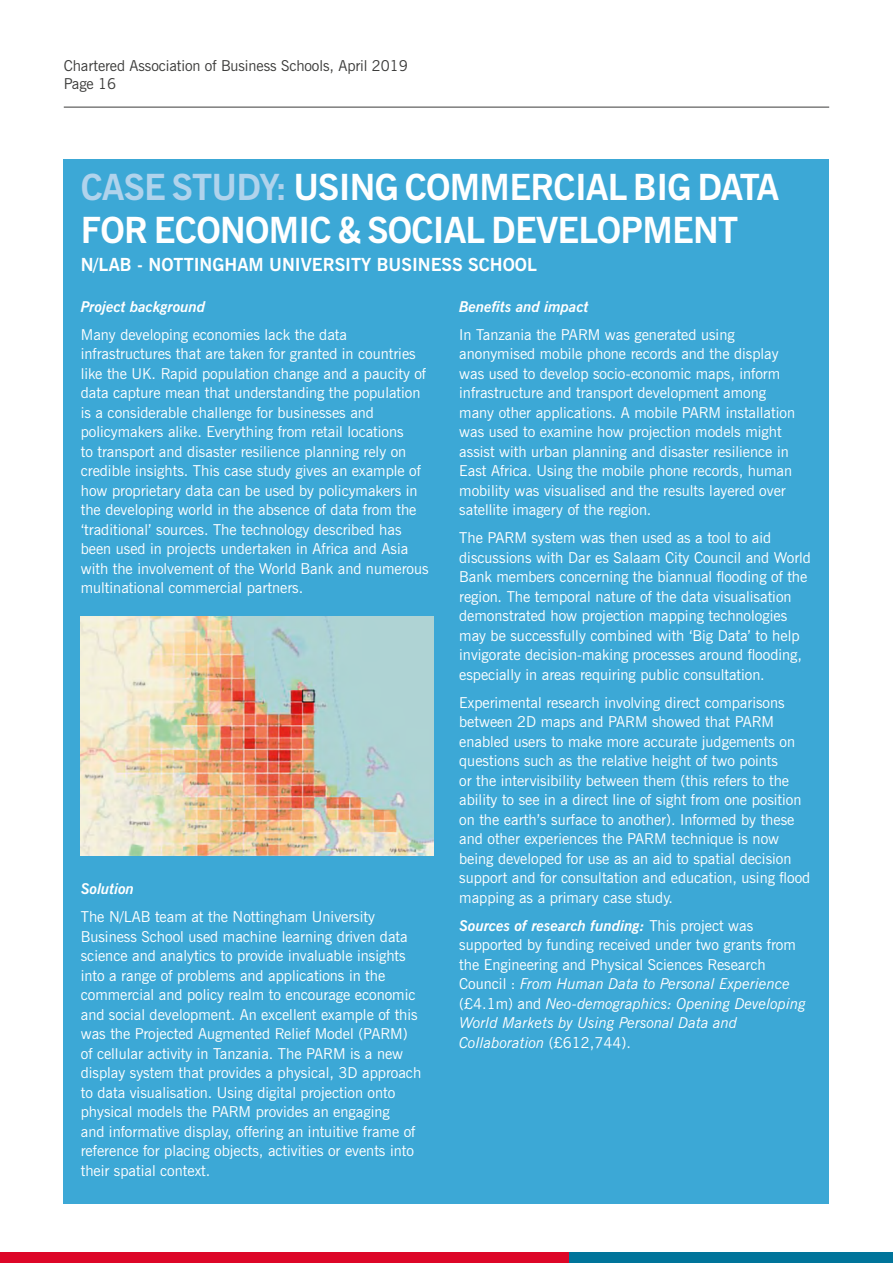
<style>
.page{position:relative;width:893px;height:1263px;background:#fff}
.page>*{position:absolute;margin:0;border:0;box-sizing:border-box;transform-origin:0 0}
.t1{font:700 36px/43.2px "News Gothic BT";letter-spacing:-.02em;color:#fff}
.t2{font:700 18px "News Gothic BT";color:#fff}
.t3{font:15px/19.5px "News Gothic BT";color:#fff}
.t4{font:15px/18px "News Gothic BT";letter-spacing:-.005em;color:#3c3c3b}
.t5{font:italic 700 15px "News Gothic BT";color:#fff}
.s1{color:#b0d3ec}
.s2{font-weight:700;font-style:italic}
.s3{font-style:italic}
</style>
<div class="page">
<hr style="left:64px;top:107px;width:765px;height:1px;background:#3c3c3b">
<div style="left:0;top:1252px;width:570px;height:11px;background:#dd0627"></div>
<div style="left:570px;top:1252px;width:323px;height:11px;background:#00749a"></div>
<div style="left:64px;top:159px;width:765px;height:1044px;background:#3ca8d6"></div>
<img style="left:81px;top:617px;width:353px;height:239px">
<p class="t4" style="left:64px;top:57px;width:346px">Chartered Association of Business Schools, April 2019<br>Page 16</p>
<h1 class="t1" style="left:81px;top:165px;width:700px"><span class="s1">CASE STUDY:</span> USING COMMERCIAL BIG DATA<br>FOR ECONOMIC &amp; SOCIAL DEVELOPMENT</h1>
<p class="t2" style="left:81px;top:254px;width:458px">N/LAB - NOTTINGHAM UNIVERSITY BUSINESS SCHOOL</p>
<p class="t5" style="left:81px;top:297px;width:126px">Project background</p>
<p class="t3" style="left:81px;top:325px;width:349px">Many developing economies lack the data infrastructures that are taken for granted in countries like the UK. Rapid population change and a paucity of data capture mean that understanding the population is a considerable challenge for businesses and policymakers alike. Everything from retail locations<br>to transport and disaster resilience planning rely on credible insights. This case study gives an example of how proprietary data can be used by policymakers in the developing world in the absence of data from the ‘traditional’ sources. The technology described has been used in projects undertaken in Africa and Asia with the involvement of the World Bank and numerous multinational commercial partners.</p>
<p class="t5" style="left:459px;top:297px;width:131px">Benefits and impact</p>
<p class="t3" style="left:459px;top:325px;width:337px">In Tanzania the PARM was generated using anonymised mobile phone records and the display was used to develop socio-economic maps, inform infrastructure and transport development among many other applications. A mobile PARM installation was used to examine how projection models might assist with urban planning and disaster resilience in East Africa. Using the mobile phone records, human mobility was visualised and the results layered over satellite imagery of the region.</p>
<p class="t3" style="left:459px;top:528px;width:353px">The PARM system was then used as a tool to aid discussions with Dar es Salaam City Council and World Bank members concerning the biannual flooding of the region. The temporal nature of the data visualisation demonstrated how projection mapping technologies may be successfully combined with ‘Big Data’ to help invigorate decision-making processes around flooding, especially in areas requiring public consultation.</p>
<p class="t3" style="left:459px;top:693px;width:353px">Experimental research involving direct comparisons between 2D maps and PARM showed that PARM enabled users to make more accurate judgements on questions such as the relative height of two points<br>or the intervisibility between them (this refers to the ability to see in a direct line of sight from one position on the earth’s surface to another). Informed by these and other experiences the PARM technique is now being developed for use as an aid to spatial decision support and for consultation and education, using flood mapping as a primary case study.</p>
<p class="t3" style="left:459px;top:916px;width:348px"><span class="s2">Sources of research funding:</span> This project was supported by funding received under two grants from the Engineering and Physical Sciences Research Council : <span class="s3">From Human Data to Personal Experience </span>(£4.1m) and <span class="s3">Neo-demographics: Opening Developing World Markets by Using Personal Data and Collaboration</span> (£612,744).</p>
<p class="t5" style="left:81px;top:880px;width:55px">Solution</p>
<p class="t3" style="left:81px;top:907px;width:342px">The N/LAB team at the Nottingham University Business School used machine learning driven data science and analytics to provide invaluable insights into a range of problems and applications in the commercial and policy realm to encourage economic and social development. An excellent example of this was the Projected Augmented Relief Model (PARM) of cellular activity in Tanzania. The PARM is a new display system that provides a physical, 3D approach to data visualisation. Using digital projection onto physical models the PARM provides an engaging<br>and informative display, offering an intuitive frame of reference for placing objects, activities or events into their spatial context.</p>
</div>
